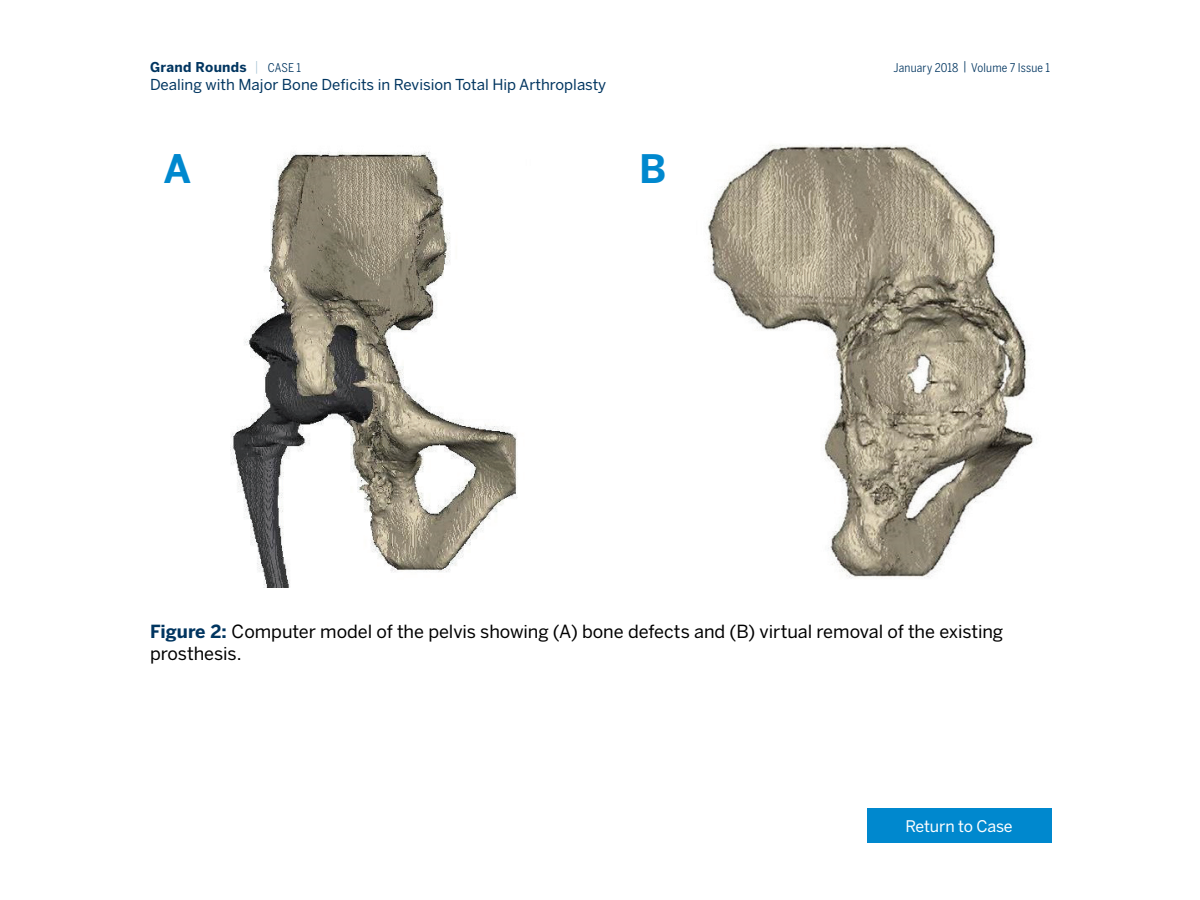
<style>
.page{position:relative;width:1200px;height:900px;background:#fff}
.page>*{position:absolute;margin:0;border:0;box-sizing:border-box;transform-origin:0 0}
.t1{font:700 39px "Benton Sans";color:#0088ce}
.t2{font:18px/21.6px "Benton Sans";letter-spacing:-.005em;color:#000}
.t3{font:15.9px "Benton Sans";letter-spacing:-.01em;color:#fff}
.t4{font:15px "Benton Sans";color:#003560}
.t5{font:700 13.5px "Benton Sans";letter-spacing:.02em;color:#003560}
.t6{font:12px "Benton Sans Condensed";letter-spacing:.015em;color:#003560}
.s1{font-weight:300;color:#9cbcce}
.s2{font-family:"Benton Sans Condensed";font-weight:400;font-size:12px}
.s3{font-weight:700;color:#003560}
</style>
<div class="page">
<img style="left:230px;top:151px;width:288px;height:437px">
<img style="left:707px;top:145px;width:330px;height:433px">
<div style="left:867px;top:808px;width:184px;height:35px;background:#0088ce"></div>
<p class="t5" style="left:150px;top:59px;width:152px">Grand Rounds <span class="s1">|</span> <span class="s2">CASE 1</span></p>
<p class="t6" style="left:894px;top:60px;width:158px">January 2018 | Volume 7 Issue 1</p>
<p class="t4" style="left:150px;top:76px;width:458px">Dealing with Major Bone Deficits in Revision Total Hip Arthroplasty</p>
<p class="t1" style="left:163px;top:145px;width:29px">A</p>
<p class="t1" style="left:639px;top:145px;width:29px">B</p>
<p class="t2" style="left:150px;top:621px;width:855px"><span class="s3">Figure 2:</span> Computer model of the pelvis showing (A) bone defects and (B) virtual removal of the existing prosthesis.</p>
<p class="t3" style="left:905px;top:817px;width:109px">Return to Case</p>
</div>
